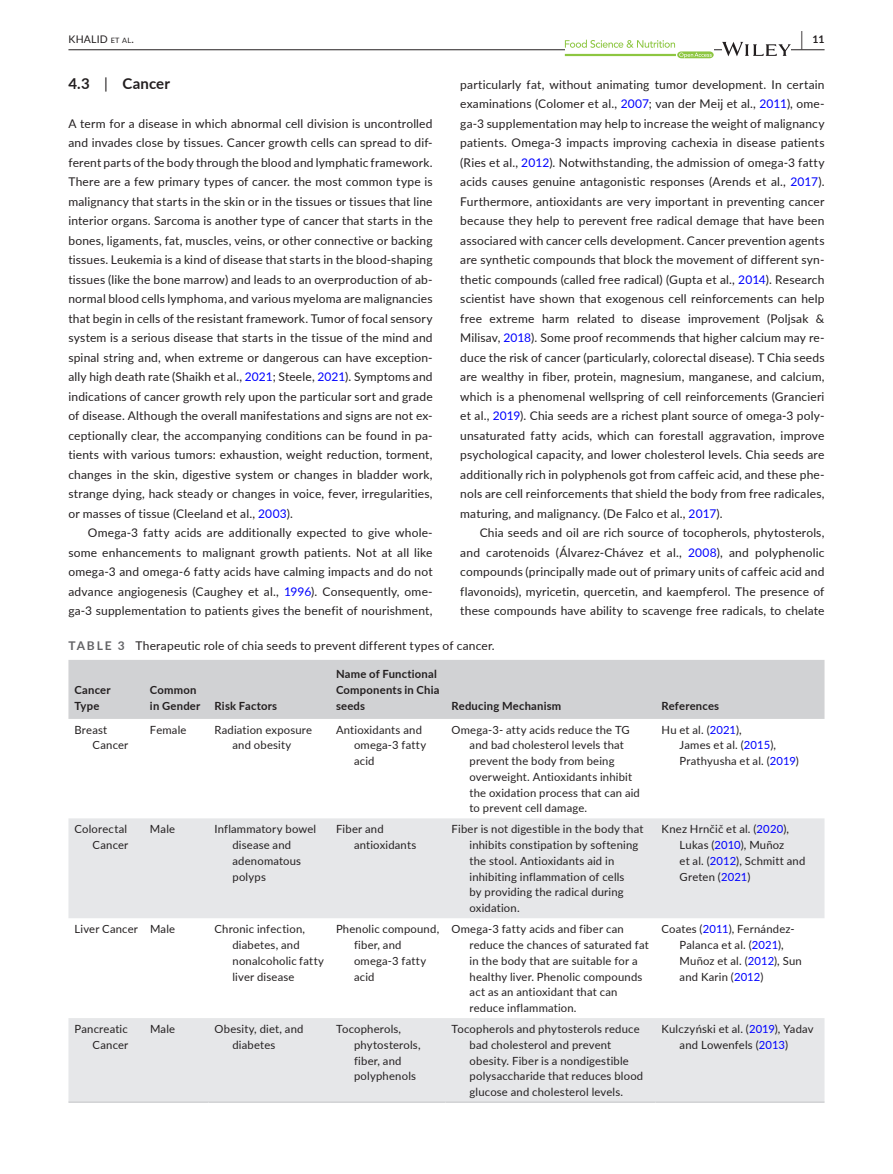
<style>
.page{position:relative;width:893px;height:1174px;background:#fff}
.page>*{position:absolute;margin:0;border:0;box-sizing:border-box;transform-origin:0 0}
.t1{font:700 15px "Lato";letter-spacing:.01em;color:#231f20}
.t2{font:12px/19.5px "Lato";letter-spacing:.015em;color:#231f20;text-align:justify}
.t3{font:11.25px/15.8px "Lato";letter-spacing:.015em;color:#231f20}
.t4{font:700 11.25px/15.8px "Lato";letter-spacing:.02em;color:#231f20}
.t5{font:10.5px "Lato";letter-spacing:.025em;color:#231f20}
.t6{font:700 10.5px "Lato";color:#231f20}
.s1{font-size:7.35px}
.s2{font-size:19.5px}
.s3{font-weight:400}
.s4{color:#00f}
.s5{font-weight:700;color:#636366}
</style>
<div class="page">
<hr style="left:68px;top:49px;width:756px;height:1px;background:#231f20">
<svg style="left:565px;top:40px;width:149px;height:18px"></svg>
<svg style="left:722px;top:42px;width:69px;height:14px"></svg>
<div style="left:68px;top:660px;width:756px;height:59px;background:#d1d2d4"></div>
<svg style="left:68px;top:818px;width:756px;height:283px;fill:#e6e7e9"></svg>
<hr style="left:68px;top:1101px;width:76px;height:1px;background:#d1d2d4">
<hr style="left:144px;top:1101px;width:64px;height:1px;background:#d1d2d4">
<hr style="left:208px;top:1101px;width:122px;height:1px;background:#d1d2d4">
<hr style="left:330px;top:1101px;width:116px;height:1px;background:#d1d2d4">
<hr style="left:446px;top:1101px;width:210px;height:1px;background:#d1d2d4">
<hr style="left:656px;top:1101px;width:168px;height:1px;background:#d1d2d4">
<p class="t5" style="left:68px;top:31px;width:67px">KHALID <span class="s1">et al</span>.</p>
<p class="t6" style="left:801px;top:31px;width:25px"><span class="s2">|</span> 11</p>
<p class="t1" style="left:68px;top:72px;width:103px">4.3 <span class="s3">|</span> Cancer</p>
<p class="t2" style="left:68px;top:113px;width:366px">A term for a disease in which abnormal cell division is uncontrolled and invades close by tissues. Cancer growth cells can spread to dif&shy;ferent parts of the body through the blood and lymphatic framework.<br>There are a few primary types of cancer. the most common type is malignancy that starts in the skin or in the tissues or tissues that line interior organs. Sarcoma is another type of cancer that starts in the bones, ligaments, fat, muscles, veins, or other connective or backing tissues. Leukemia is a kind of disease that starts in the blood-shaping tissues (like the bone marrow) and leads to an overproduction of ab&shy;normal blood cells lymphoma, and various myeloma are malignancies that begin in cells of the resistant framework. Tumor of focal sensory system is a serious disease that starts in the tissue of the mind and spinal string and, when extreme or dangerous can have exception&shy;ally high death rate (Shaikh et al., <span class="s4">2021</span>; Steele, <span class="s4">2021</span>). Symptoms and indications of cancer growth rely upon the particular sort and grade of disease. Although the overall manifestations and signs are not ex&shy;ceptionally clear, the accompanying conditions can be found in pa&shy;tients with various tumors: exhaustion, weight reduction, torment, changes in the skin, digestive system or changes in bladder work, strange dying, hack steady or changes in voice, fever, irregularities, or masses of tissue (Cleeland et al., <span class="s4">2003</span>).</p>
<p class="t2" style="left:68px;top:522px;width:366px;text-indent:20px">Omega-3 fatty acids are additionally expected to give whole&shy;some enhancements to malignant growth patients. Not at all like omega-3 and omega-6 fatty acids have calming impacts and do not advance angiogenesis (Caughey et al., <span class="s4">1996</span>). Consequently, ome&shy;ga-3 supplementation to patients gives the benefit of nourishment,</p>
<p class="t2" style="left:460px;top:74px;width:366px">particularly fat, without animating tumor development. In certain examinations (Colomer et al., <span class="s4">2007</span>; van der Meij et al., <span class="s4">2011</span>), ome&shy;ga-3 supplementation may help to increase the weight of malignancy patients. Omega-3 impacts improving cachexia in disease patients (Ries et al., <span class="s4">2012</span>). Notwithstanding, the admission of omega-3 fatty acids causes genuine antagonistic responses (Arends et al., <span class="s4">2017</span>).<br>Furthermore, antioxidants are very important in preventing cancer because they help to perevent free radical demage that have been associared with cancer cells development. Cancer prevention agents are synthetic compounds that block the movement of different syn&shy;thetic compounds (called free radical) (Gupta et al., <span class="s4">2014</span>). Research scientist have shown that exogenous cell reinforcements can help free extreme harm related to disease improvement (Poljsak &amp; Milisav, <span class="s4">2018</span>). Some proof recommends that higher calcium may re&shy;duce the risk of cancer (particularly, colorectal disease). T Chia seeds are wealthy in fiber, protein, magnesium, manganese, and calcium, which is a phenomenal wellspring of cell reinforcements (Grancieri et al., <span class="s4">2019</span>). Chia seeds are a richest plant source of omega-3 poly&shy;unsaturated fatty acids, which can forestall aggravation, improve psychological capacity, and lower cholesterol levels. Chia seeds are additionally rich in polyphenols got from caffeic acid, and these phe&shy;nols are cell reinforcements that shield the body from free radicales, maturing, and malignancy. (De Falco et al., <span class="s4">2017</span>).</p>
<p class="t2" style="left:460px;top:522px;width:366px;text-indent:20px">Chia seeds and oil are rich source of tocopherols, phytosterols, and carotenoids (Álvarez-Chávez et al., <span class="s4">2008</span>), and polyphenolic compounds (principally made out of primary units of caffeic acid and flavonoids), myricetin, quercetin, and kaempferol. The presence of these compounds have ability to scavenge free radicals, to chelate</p>
<p class="t2" style="left:68px;top:635px;width:428px"><span class="s5">TABLE 3</span> Therapeutic role of chia seeds to prevent different types of cancer.</p>
<p class="t4" style="left:74px;top:681px;width:38px">Cancer<br>Type</p>
<p class="t4" style="left:150px;top:681px;width:52px">Common in Gender</p>
<p class="t4" style="left:336px;top:665px;width:105px">Name of Functional<br>Components in Chia seeds</p>
<p class="t4" style="left:214px;top:697px;width:64px">Risk Factors</p>
<p class="t4" style="left:452px;top:697px;width:111px">Reducing Mechanism</p>
<p class="t4" style="left:662px;top:697px;width:59px">References</p>
<p class="t3" style="left:92px;top:721px;width:37px;text-indent:-18px">Breast<br>Cancer</p>
<p class="t3" style="left:150px;top:721px;width:38px">Female</p>
<p class="t3" style="left:214px;top:721px;width:99px;text-align:center">Radiation exposure and obesity</p>
<p class="t3" style="left:354px;top:721px;width:74px;text-indent:-18px">Antioxidants and omega-3 fatty acid</p>
<p class="t3" style="left:470px;top:721px;width:172px;text-indent:-18px">Omega-3- atty acids reduce the TG and bad cholesterol levels that prevent the body from being overweight. Antioxidants inhibit the oxidation process that can aid to prevent cell damage.</p>
<p class="t3" style="left:680px;top:721px;width:121px;text-indent:-18px">Hu et al. (<span class="s4">2021</span>),<br>James et al. (<span class="s4">2015</span>),<br>Prathyusha et al. (<span class="s4">2019</span>)</p>
<p class="t3" style="left:74px;top:821px;width:55px;text-align:right">Colorectal<br>Cancer</p>
<p class="t3" style="left:150px;top:821px;width:27px">Male</p>
<p class="t3" style="left:232px;top:821px;width:85px;text-indent:-18px">Inflammatory bowel disease and adenomatous polyps</p>
<p class="t3" style="left:354px;top:821px;width:64px;text-indent:-18px">Fiber and antioxidants</p>
<p class="t3" style="left:470px;top:821px;width:175px;text-indent:-18px">Fiber is not digestible in the body that inhibits constipation by softening the stool. Antioxidants aid in inhibiting inflammation of cells<br>by providing the radical during oxidation.</p>
<p class="t3" style="left:679px;top:821px;width:127px;text-indent:-18px">Knez Hrnčič et al. (<span class="s4">2020</span>),<br>Lukas (<span class="s4">2010</span>), Muñoz<br>et al. (<span class="s4">2012</span>), Schmitt and<br>Greten (<span class="s4">2021</span>)</p>
<p class="t3" style="left:74px;top:921px;width:102px">Liver Cancer Male</p>
<p class="t3" style="left:232px;top:921px;width:93px;text-indent:-18px">Chronic infection, diabetes, and nonalcoholic fatty liver disease</p>
<p class="t3" style="left:354px;top:921px;width:87px;text-indent:-18px">Phenolic compound, fiber, and omega-3 fatty acid</p>
<p class="t3" style="left:470px;top:921px;width:181px;text-indent:-18px">Omega-3 fatty acids and fiber can reduce the chances of saturated fat in the body that are suitable for a healthy liver. Phenolic compounds act as an antioxidant that can reduce inflammation.</p>
<p class="t3" style="left:680px;top:921px;width:124px;text-indent:-18px">Coates (<span class="s4">2011</span>), Fernández-<br>Palanca et al. (<span class="s4">2021</span>),<br>Muñoz et al. (<span class="s4">2012</span>), Sun and Karin (<span class="s4">2012</span>)</p>
<p class="t3" style="left:74px;top:1020px;width:55px;text-align:right">Pancreatic<br>Cancer</p>
<p class="t3" style="left:150px;top:1020px;width:27px">Male</p>
<p class="t3" style="left:233px;top:1020px;width:73px;text-indent:-18px">Obesity, diet, and diabetes</p>
<p class="t3" style="left:354px;top:1020px;width:68px;text-indent:-18px">Tocopherols, phytosterols, fiber, and polyphenols</p>
<p class="t3" style="left:470px;top:1020px;width:175px;text-indent:-18px">Tocopherols and phytosterols reduce bad cholesterol and prevent obesity. Fiber is a nondigestible polysaccharide that reduces blood glucose and cholesterol levels.</p>
<p class="t3" style="left:680px;top:1020px;width:136px;text-indent:-18px">Kulczyński et al. (<span class="s4">2019</span>), Yadav and Lowenfels (<span class="s4">2013</span>)</p>
</div>
